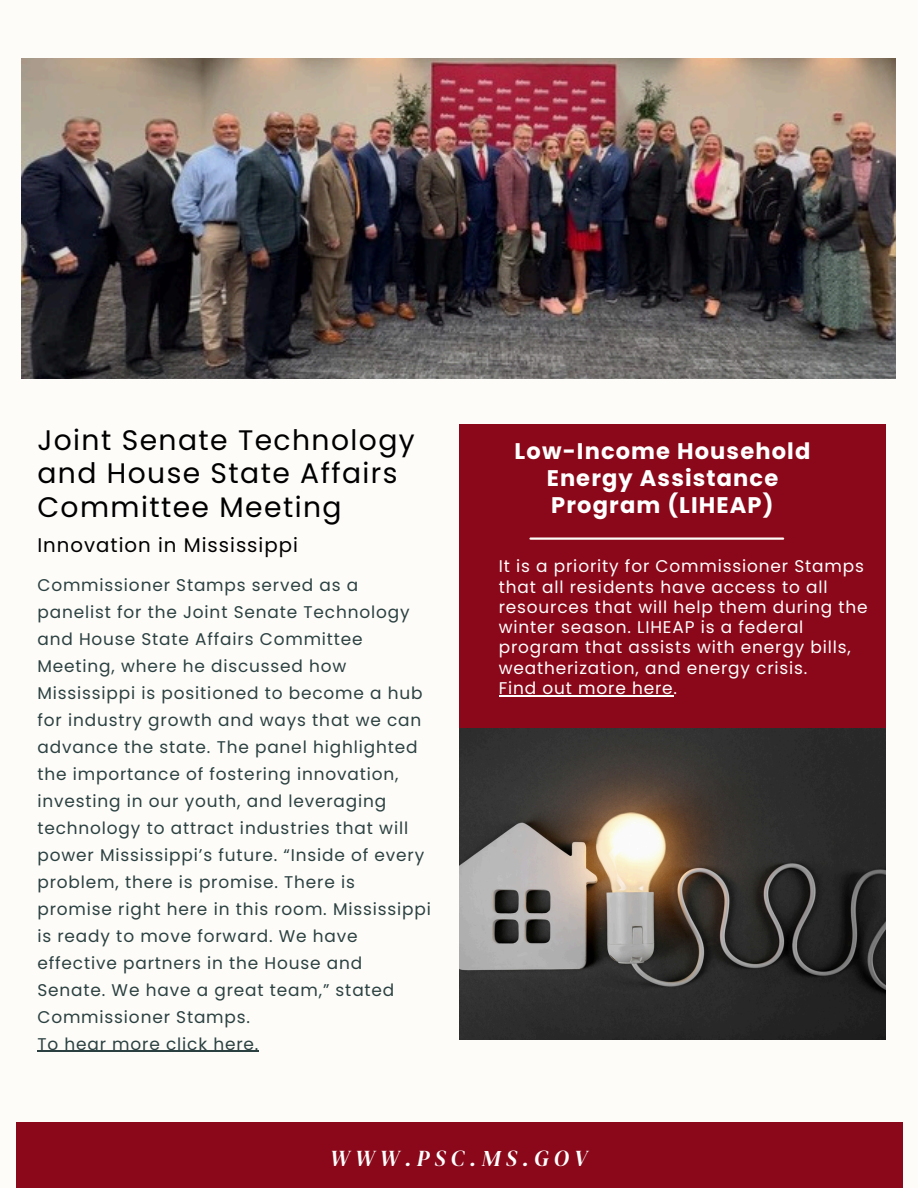
<style>
.page{position:relative;width:918px;height:1188px;background:#fefcf9}
.page>*{position:absolute;margin:0;border:0;box-sizing:border-box;transform-origin:0 0}
.t1{font:28.2px/33.8px "Poppins";letter-spacing:.05em;color:#000}
.t2{font:700 22.5px/27px "Poppins";letter-spacing:.05em;color:#fff;text-align:center}
.t3{font:italic 22.5px "DM Serif Display";letter-spacing:.225em;color:#fff}
.t4{font:19.8px "Poppins";letter-spacing:.05em;color:#000}
.t5{font:16.95px/27px "Poppins";letter-spacing:.05em;color:#2b4141}
.t6{font:16.95px/20.2px "Poppins";letter-spacing:.05em;color:#fff}
</style>
<div class="page">
<div style="left:459px;top:424px;width:426px;height:305px;background:#8a0819"></div>
<img style="left:22px;top:58px;width:874px;height:321px">
<img style="left:459px;top:728px;width:426px;height:312px">
<hr style="left:499px;top:695px;width:175px;height:1px;background:#fff">
<hr style="left:530px;top:537px;width:253px;height:3px;background:#fefcf9">
<hr style="left:37px;top:1051px;width:222px;height:1px;background:#2b4141">
<div style="left:16px;top:1123px;width:886px;height:65px;background:#8a0819"></div>
<p class="t1" style="left:37px;top:423px;width:379px">Joint Senate Technology and House State Affairs<br>Committee Meeting</p>
<h3 class="t4" style="left:37px;top:531px;width:262px">Innovation in Mississippi</h3>
<p class="t5" style="left:37px;top:571px;width:395px">Commissioner Stamps served as a panelist for the Joint Senate Technology and House State Affairs Committee Meeting, where he discussed how Mississippi is positioned to become a hub for industry growth and ways that we can advance the state. The panel highlighted the importance of fostering innovation, investing in our youth, and leveraging technology to attract industries that will power Mississippi’s future. “Inside of every problem, there is promise. There is promise right here in this room. Mississippi is ready to move forward. We have effective partners in the House and Senate. We have a great team,” stated Commissioner Stamps.</p>
<p class="t5" style="left:37px;top:1030px;width:223px">To hear more click here.</p>
<p class="t2" style="left:515px;top:437px;width:297px">Low-Income Household<br>Energy Assistance<br>Program (LIHEAP)</p>
<h1 class="t6" style="left:499px;top:556px;width:370px">It is a priority for Commissioner Stamps that all residents have access to all resources that will help them during the winter season. LIHEAP is a federal program that assists with energy bills, weatherization, and energy crisis.</h1>
<h4 class="t6" style="left:499px;top:678px;width:180px">Find out more here.</h4>
<p class="t3" style="left:330px;top:1143px;width:259px">WWW.PSC.MS.GOV</p>
</div>
